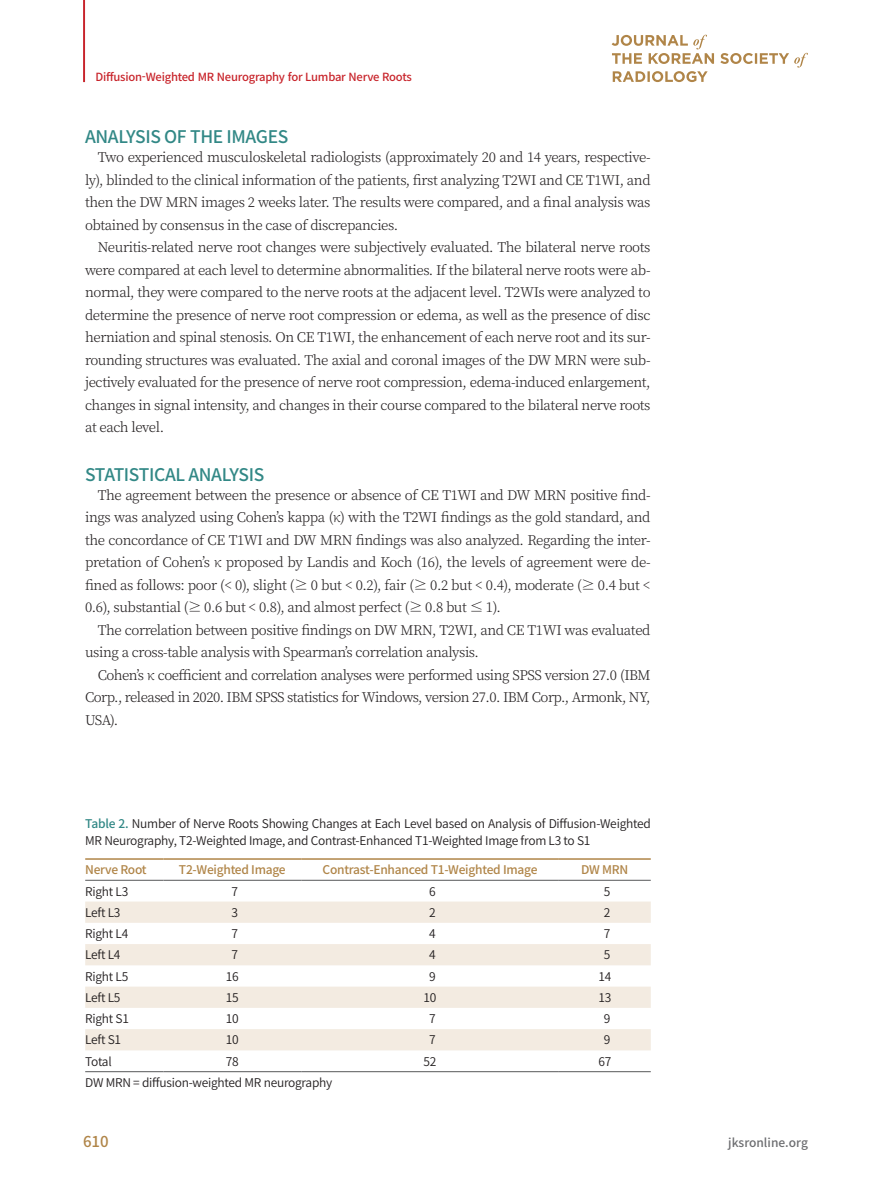
<style>
.page{position:relative;width:893px;height:1191px;background:#fff}
.page>*{position:absolute;margin:0;border:0;box-sizing:border-box;transform-origin:0 0}
.소제목1{font:500 17.4px "Noto Sans CJ Kkr";letter-spacing:-.02em;color:#328886}
.t1{font:500 15px "Noto Sans CJ Kkr";color:#b08548}
.영문본문{font:300 13.5px/22.5px "Noto Serif CJ Kkr";letter-spacing:-.03em;color:#231f20;text-align:justify}
.표제목{font:600 12px/16.5px "Noto Sans CJ Kkr";letter-spacing:-.02em;color:#231f20}
.표본문{font:600 12px "Noto Sans CJ Kkr";letter-spacing:-.02em;color:#231f20}
.표본문-2{font:500 12px "Noto Sans CJ Kkr";letter-spacing:-.02em;color:#b08548}
.표설명{font:600 12px "Noto Sans CJ Kkr";letter-spacing:-.02em;color:#231f20}
.t2{font:500 12px "Noto Sans CJ Kkr";color:#6c6d70}
.t3{font:500 11.25px "Noto Sans CJ Kkr";letter-spacing:-.02em;color:#c8242b}
.s1{font-weight:500;color:#328886}
</style>
<div class="page">
<hr style="left:83px;top:0;width:2px;height:82px;background:#c8242b">
<svg style="left:612px;top:35px;width:196px;height:47px"></svg>
<svg style="left:85px;top:901px;width:566px;height:149px;fill:#f3ebe1"></svg>
<hr style="left:85px;top:858px;width:78px;height:1px;background:#b08548">
<hr style="left:163px;top:858px;width:138px;height:1px;background:#b08548">
<hr style="left:301px;top:858px;width:258px;height:1px;background:#b08548">
<hr style="left:559px;top:858px;width:92px;height:1px;background:#b08548">
<hr style="left:85px;top:1071px;width:78px;height:1px;background:#57585a">
<hr style="left:163px;top:1071px;width:138px;height:1px;background:#57585a">
<hr style="left:301px;top:1071px;width:258px;height:1px;background:#57585a">
<hr style="left:559px;top:1071px;width:92px;height:1px;background:#57585a">
<hr style="left:85px;top:880px;width:78px;height:1px;background:#57585a">
<hr style="left:163px;top:880px;width:138px;height:1px;background:#57585a">
<hr style="left:301px;top:880px;width:258px;height:1px;background:#57585a">
<hr style="left:559px;top:880px;width:92px;height:1px;background:#57585a">
<p class="t3" style="left:96px;top:70px;width:318px">Diffusion-Weighted MR Neurography for Lumbar Nerve Roots</p>
<p class="소제목1" style="left:85px;top:127px;width:205px">ANALYSIS OF THE IMAGES</p>
<p class="영문본문" style="left:85px;top:146px;width:567px;text-indent:13px">Two experienced musculoskeletal radiologists (approximately 20 and 14 years, respective&shy;ly), blinded to the clinical information of the patients, first analyzing T2WI and CE T1WI, and then the DW MRN images 2 weeks later. The results were compared, and a final analysis was obtained by consensus in the case of discrepancies.</p>
<p class="영문본문" style="left:85px;top:236px;width:567px;text-indent:13px">Neuritis-related nerve root changes were subjectively evaluated. The bilateral nerve roots were compared at each level to determine abnormalities. If the bilateral nerve roots were ab&shy;normal, they were compared to the nerve roots at the adjacent level. T2WIs were analyzed to determine the presence of nerve root compression or edema, as well as the presence of disc herniation and spinal stenosis. On CE T1WI, the enhancement of each nerve root and its sur&shy;rounding structures was evaluated. The axial and coronal images of the DW MRN were sub&shy;jectively evaluated for the presence of nerve root compression, edema-induced enlargement, changes in signal intensity, and changes in their course compared to the bilateral nerve roots at each level.</p>
<p class="소제목1" style="left:85px;top:464px;width:181px">STATISTICAL ANALYSIS</p>
<p class="영문본문" style="left:85px;top:484px;width:567px;text-indent:13px">The agreement between the presence or absence of CE T1WI and DW MRN positive find&shy;ings was analyzed using Cohen’s kappa (κ) with the T2WI findings as the gold standard, and the concordance of CE T1WI and DW MRN findings was also analyzed. Regarding the inter&shy;pretation of Cohen’s κ proposed by Landis and Koch (16), the levels of agreement were de&shy;fined as follows: poor (&lt; 0), slight (≥ 0 but &lt; 0.2), fair (≥ 0.2 but &lt; 0.4), moderate (≥ 0.4 but &lt; 0.6), substantial (≥ 0.6 but &lt; 0.8), and almost perfect (≥ 0.8 but ≤ 1).</p>
<p class="영문본문" style="left:85px;top:619px;width:567px;text-indent:13px">The correlation between positive findings on DW MRN, T2WI, and CE T1WI was evaluated using a cross-table analysis with Spearman’s correlation analysis.</p>
<p class="영문본문" style="left:85px;top:664px;width:567px;text-indent:13px">Cohen’s κ coefficient and correlation analyses were performed using SPSS version 27.0 (IBM Corp., released in 2020. IBM SPSS statistics for Windows, version 27.0. IBM Corp., Armonk, NY, USA).</p>
<p class="표제목" style="left:85px;top:816px;width:567px"><span class="s1">Table 2.</span> Number of Nerve Roots Showing Changes at Each Level based on Analysis of Diffusion-Weighted<br>MR Neurography, T2-Weighted Image, and Contrast-Enhanced T1-Weighted Image from L3 to S1</p>
<p class="표본문-2" style="left:85px;top:863px;width:63px">Nerve Root</p>
<p class="표본문-2" style="left:179px;top:863px;width:108px">T2-Weighted Image</p>
<p class="표본문-2" style="left:323px;top:863px;width:216px">Contrast-Enhanced T1-Weighted Image</p>
<p class="표본문-2" style="left:581px;top:863px;width:49px">DW MRN</p>
<p class="표본문" style="left:85px;top:884px;width:45px">Right L3</p>
<p class="표본문" style="left:231px;top:884px;width:8px">7</p>
<p class="표본문" style="left:429px;top:884px;width:8px">6</p>
<p class="표본문" style="left:604px;top:884px;width:8px">5</p>
<p class="표본문" style="left:85px;top:905px;width:37px">Left L3</p>
<p class="표본문" style="left:231px;top:905px;width:8px">3</p>
<p class="표본문" style="left:429px;top:905px;width:8px">2</p>
<p class="표본문" style="left:604px;top:905px;width:8px">2</p>
<p class="표본문" style="left:85px;top:927px;width:45px">Right L4</p>
<p class="표본문" style="left:231px;top:927px;width:8px">7</p>
<p class="표본문" style="left:429px;top:927px;width:8px">4</p>
<p class="표본문" style="left:604px;top:927px;width:8px">7</p>
<p class="표본문" style="left:85px;top:948px;width:37px">Left L4</p>
<p class="표본문" style="left:231px;top:948px;width:8px">7</p>
<p class="표본문" style="left:429px;top:948px;width:8px">4</p>
<p class="표본문" style="left:604px;top:948px;width:8px">5</p>
<p class="표본문" style="left:85px;top:969px;width:45px">Right L5</p>
<p class="표본문" style="left:226px;top:969px;width:14px">16</p>
<p class="표본문" style="left:429px;top:969px;width:8px">9</p>
<p class="표본문" style="left:598px;top:969px;width:14px">14</p>
<p class="표본문" style="left:85px;top:990px;width:37px">Left L5</p>
<p class="표본문" style="left:226px;top:990px;width:14px">15</p>
<p class="표본문" style="left:424px;top:990px;width:14px">10</p>
<p class="표본문" style="left:598px;top:990px;width:14px">13</p>
<p class="표본문" style="left:85px;top:1012px;width:45px">Right S1</p>
<p class="표본문" style="left:226px;top:1012px;width:14px">10</p>
<p class="표본문" style="left:429px;top:1012px;width:8px">7</p>
<p class="표본문" style="left:604px;top:1012px;width:8px">9</p>
<p class="표본문" style="left:85px;top:1033px;width:38px">Left S1</p>
<p class="표본문" style="left:226px;top:1033px;width:14px">10</p>
<p class="표본문" style="left:429px;top:1033px;width:8px">7</p>
<p class="표본문" style="left:604px;top:1033px;width:8px">9</p>
<p class="표본문" style="left:85px;top:1054px;width:28px">Total</p>
<p class="표본문" style="left:226px;top:1054px;width:14px">78</p>
<p class="표본문" style="left:424px;top:1054px;width:14px">52</p>
<p class="표본문" style="left:598px;top:1054px;width:14px">67</p>
<p class="표설명" style="left:85px;top:1075px;width:249px">DW MRN = diffusion-weighted MR neurography</p>
<p class="t1" style="left:83px;top:1132px;width:27px">610</p>
<p class="t2" style="left:728px;top:1135px;width:81px">jksronline.org</p>
</div>
